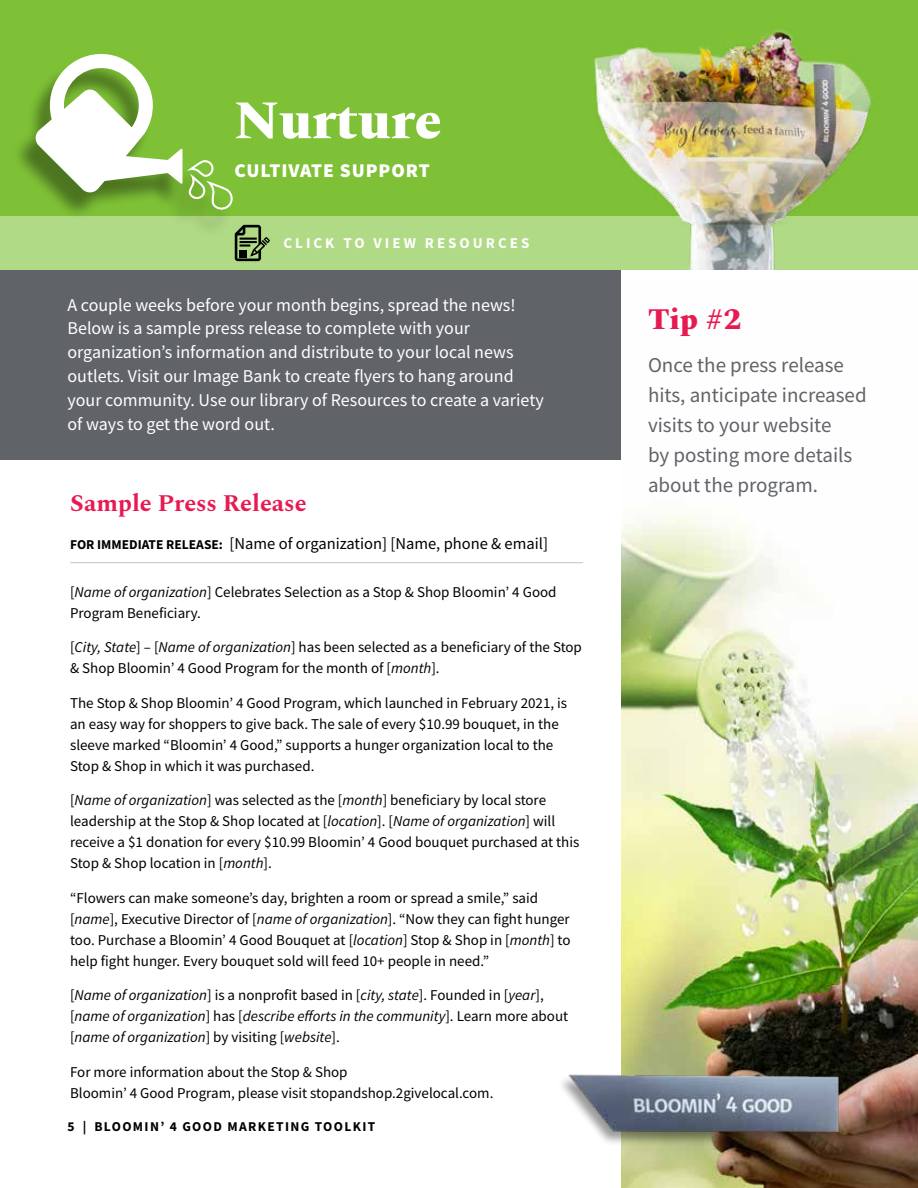
<style>
.page{position:relative;width:918px;height:1188px;background:#fff}
.page>*{position:absolute;margin:0;border:0;box-sizing:border-box;transform-origin:0 0}
.t1{font:800 54px "Spectral";color:#fff}
.t2{font:800 30px "Spectral";color:#e71a52}
.t3{font:700 24px "Spectral";color:#e71a52}
.t4{font:21px/30px "Source Sans Pro";color:#606368}
.t5{font:900 19.5px "Source Sans Pro";letter-spacing:.05em;color:#fff}
.t6{font:18px/24px "Source Sans Pro";color:#fff}
.t7{font:16.5px "Source Sans Pro";color:#000}
.t8{font:15px/21px "Source Sans Pro";color:#000}
.t9{font:italic 15px/21px "Source Sans Pro";color:#000}
.t10{font:700 15px "Source Sans Pro";letter-spacing:.2em;color:#fff}
.t11{font:700 13.5px "Source Sans Pro";letter-spacing:.1em;color:#000}
.s1{font-weight:700;font-size:13.5px}
.s2{font-style:italic}
.s3{font-style:normal}
</style>
<div class="page">
<div style="left:0;top:216px;width:918px;height:54px;background:#b1da86"></div>
<div style="left:0;top:270px;width:918px;height:189px;background:#606368"></div>
<img style="left:621px;top:282px;width:297px;height:906px">
<div style="left:0;top:0;width:918px;height:216px;background:#7ec136"></div>
<hr style="left:70px;top:562px;width:513px;height:1px;background:#c4c4c6">
<div style="left:13px;top:59px;width:219px;height:179px;background:#000;opacity:.4"></div>
<svg style="left:34px;top:54px;width:199px;height:158px"></svg>
<img style="left:594px;top:29px;width:278px;height:241px">
<svg style="left:234px;top:224px;width:36px;height:37px"></svg>
<div style="left:556px;top:1075px;width:285px;height:72px;background:#000;opacity:.4"></div>
<img style="left:557px;top:1059px;width:297px;height:86px">
<h1 class="t1" style="left:234px;top:81px;width:209px">Nurture</h1>
<h3 class="t5" style="left:234px;top:157px;width:197px">CULTIVATE SUPPORT</h3>
<p class="t10" style="left:284px;top:233px;width:247px">CLICK TO VIEW RESOURCES</p>
<p class="t6" style="left:68px;top:292px;width:478px">A couple weeks before your month begins, spread the news!<br>Below is a sample press release to complete with your organization’s information and distribute to your local news outlets. Visit our Image Bank to create flyers to hang around your community. Use our library of Resources to create a variety of ways to get the word out.</p>
<h3 class="t3" style="left:70px;top:486px;width:238px">Sample Press Release</h3>
<p class="t7" style="left:70px;top:533px;width:479px"><span class="s1">FOR IMMEDIATE RELEASE:</span> [Name of organization] [Name, phone &amp; email]</p>
<p class="t8" style="left:70px;top:581px;width:488px">[<span class="s2">Name of organization</span>] Celebrates Selection as a Stop &amp; Shop Bloomin’ 4 Good<br>Program Beneficiary.</p>
<p class="t8" style="left:70px;top:637px;width:513px">[<span class="s2">City, State</span>] – [<span class="s2">Name of organization</span>] has been selected as a beneficiary of the Stop &amp; Shop Bloomin’ 4 Good Program for the month of [<span class="s2">month</span>].</p>
<p class="t8" style="left:70px;top:692px;width:499px">The Stop &amp; Shop Bloomin’ 4 Good Program, which launched in February 2021, is an easy way for shoppers to give back. The sale of every $10.99 bouquet, in the sleeve marked “Bloomin’ 4 Good,” supports a hunger organization local to the Stop &amp; Shop in which it was purchased.</p>
<p class="t8" style="left:70px;top:790px;width:511px">[<span class="s2">Name of organization</span>] was selected as the [<span class="s2">month</span>] beneficiary by local store leadership at the Stop &amp; Shop located at [<span class="s2">location</span>]. [<span class="s2">Name of organization</span>] will receive a $1 donation for every $10.99 Bloomin’ 4 Good bouquet purchased at this Stop &amp; Shop location in [<span class="s2">month</span>].</p>
<p class="t8" style="left:70px;top:887px;width:502px">“Flowers can make someone’s day, brighten a room or spread a smile,” said [<span class="s2">name</span>], Executive Director of [<span class="s2">name of organization</span>]. “Now they can fight hunger too. Purchase a Bloomin’ 4 Good Bouquet at [<span class="s2">location</span>] Stop &amp; Shop in [<span class="s2">month</span>] to help fight hunger. Every bouquet sold will feed 10+ people in need.”</p>
<p class="t9" style="left:70px;top:985px;width:500px"><span class="s3">[</span>Name of organization<span class="s3">] is a nonprofit based in [</span>city, state<span class="s3">]. Founded in [</span>year<span class="s3">], [</span>name of organization<span class="s3">] has [</span>describe efforts in the community<span class="s3">]. Learn more about [</span>name of organization<span class="s3">] by visiting [</span>website<span class="s3">].</span></p>
<p class="t8" style="left:70px;top:1061px;width:425px">For more information about the Stop &amp; Shop<br>Bloomin’ 4 Good Program, please visit stopandshop.2givelocal.com.</p>
<p class="t11" style="left:68px;top:1117px;width:309px">5 | BLOOMIN’ 4 GOOD MARKETING TOOLKIT</p>
<h2 class="t2" style="left:648px;top:297px;width:95px">Tip #2</h2>
<h3 class="t4" style="left:648px;top:350px;width:220px">Once the press release hits, anticipate increased visits to your website<br>by posting more details about the program.</h3>
</div>
